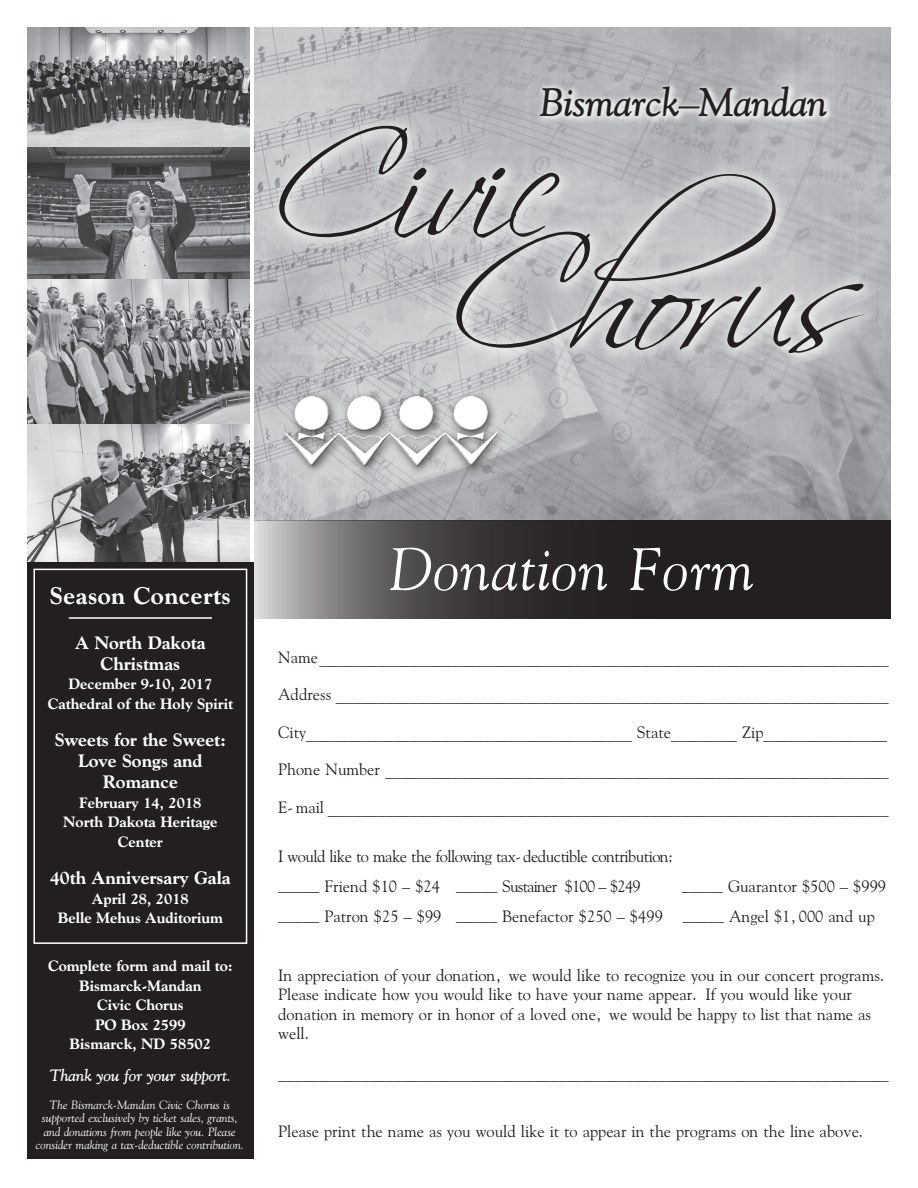
<style>
.page{position:relative;width:918px;height:1188px;background:#fff}
.page>*{position:absolute;margin:0;border:0;box-sizing:border-box;transform-origin:0 0}
.body{font:154.65px "Scriptina";letter-spacing:-.05em;color:#231f20}
.body-2{font:148.2px "Scriptina";letter-spacing:-.01em;color:#231f20}
.t1{font:italic 60px "Carnegie";letter-spacing:.02em;color:#fff}
.t2{font:italic 700 39.9px "Carnegie";color:#231f20}
.t3{font:700 24px "Carnegie";letter-spacing:.02em;color:#fff}
.t4{font:700 18px/21px "Carnegie";color:#fff;text-align:center}
.t5{font:16.5px/19.5px "Carnegie";color:#231f20}
.t6{font:16.5px "Carnegie";letter-spacing:-.03em;color:#231f20}
.t7{font:16.5px "Carnegie";letter-spacing:-.05em;color:#231f20}
.t8{font:italic 700 16.5px "Carnegie";color:#fff}
.t9{font:700 15px/19.5px "Carnegie";color:#fff;text-align:center}
.t10{font:italic 12px/13.5px "Carnegie";color:#fff;text-align:center}
</style>
<div class="page">
<img style="left:254px;top:27px;width:637px;height:493px">
<div style="left:535px;top:80px;width:301px;height:46px;background:#fff;opacity:.75"></div>
<div style="left:267px;top:114px;width:309px;height:140px;background:#fff;opacity:.75"></div>
<div style="left:444px;top:162px;width:436px;height:208px;background:#fff;opacity:.75"></div>
<div style="left:280px;top:390px;width:228px;height:86px;background:#231f20;opacity:.75"></div>
<div style="left:285px;top:394px;width:213px;height:63px;background:#fff;opacity:.75"></div>
<div style="left:285px;top:402px;width:213px;height:66px;background:#231f20;opacity:.75"></div>
<div style="left:27px;top:562px;width:227px;height:597px;background:#231f20"></div>
<svg style="left:254px;top:520px;width:637px;height:98px;fill:#292526"></svg>
<hr style="left:69px;top:617px;width:143px;height:2px;background:#fff">
<div style="left:33px;top:569px;width:214px;height:375px;border:2px solid #fff"></div>
<img style="left:27px;top:27px;width:223px;height:535px">
<p class="t2" style="left:540px;top:77px;width:289px">Bismarck–Mandan</p>
<p class="body-2" style="left:274px;top:99px;width:289px">Civic</p>
<p class="body" style="left:451px;top:203px;width:416px">Chorus</p>
<p class="t3" style="left:50px;top:580px;width:182px">Season Concerts</p>
<p class="t4" style="left:75px;top:631px;width:132px">A North Dakota<br>Christmas</p>
<p class="t9" style="left:68px;top:674px;width:146px">December 9-10, 2017</p>
<p class="t9" style="left:48px;top:693px;width:187px">Cathedral of the Holy Spirit</p>
<p class="t4" style="left:55px;top:729px;width:173px">Sweets for the Sweet:<br>Love Songs and<br>Romance</p>
<p class="t9" style="left:79px;top:792px;width:124px">February 14, 2018</p>
<p class="t9" style="left:63px;top:812px;width:156px">North Dakota Heritage<br>Center</p>
<p class="t4" style="left:50px;top:867px;width:182px">40th Anniversary Gala</p>
<p class="t9" style="left:92px;top:888px;width:98px">April 28, 2018</p>
<p class="t9" style="left:58px;top:908px;width:167px">Belle Mehus Auditorium</p>
<p class="t9" style="left:48px;top:956px;width:186px">Complete form and mail to:</p>
<p class="t9" style="left:79px;top:975px;width:124px">Bismarck-Mandan<br>Civic Chorus</p>
<p class="t9" style="left:95px;top:1014px;width:92px">PO Box 2599</p>
<p class="t9" style="left:70px;top:1034px;width:143px">Bismarck, ND 58502</p>
<p class="t8" style="left:50px;top:1065px;width:183px">Thank you for your support.</p>
<p class="t10" style="left:36px;top:1097px;width:210px">The Bismarck-Mandan Civic Chorus is supported exclusively by ticket sales, grants, and donations from people like you. Please consider making a tax-deductible contribution.</p>
<p class="t1" style="left:389px;top:532px;width:367px">Donation Form</p>
<p class="t5" style="left:278px;top:647px;width:612px">Name_____________________________________________________________________</p>
<p class="t5" style="left:278px;top:684px;width:612px">Address ___________________________________________________________________</p>
<p class="t5" style="left:278px;top:722px;width:610px">City________________________________________ State________ Zip_______________</p>
<p class="t5" style="left:278px;top:759px;width:612px">Phone Number _____________________________________________________________</p>
<p class="t5" style="left:278px;top:797px;width:612px">E-mail ____________________________________________________________________</p>
<p class="t6" style="left:278px;top:846px;width:396px">I would like to make the following tax-deductible contribution:</p>
<p class="t7" style="left:278px;top:876px;width:364px">_____ Friend $10 – $24 _____ Sustainer $100 – $249</p>
<p class="t5" style="left:682px;top:876px;width:206px">_____ Guarantor $500 – $999</p>
<p class="t5" style="left:278px;top:906px;width:598px">_____ Patron $25 – $99 _____ Benefactor $250 – $499 _____ Angel $1,000 and up</p>
<p class="t5" style="left:278px;top:965px;width:612px">In appreciation of your donation, we would like to recognize you in our concert programs.<br>Please indicate how you would like to have your name appear. If you would like your donation in memory or in honor of a loved one, we would be happy to list that name as well.</p>
<p class="t5" style="left:278px;top:1062px;width:612px">__________________________________________________________________________</p>
<p class="t5" style="left:278px;top:1121px;width:590px">Please print the name as you would like it to appear in the programs on the line above.</p>
</div>
